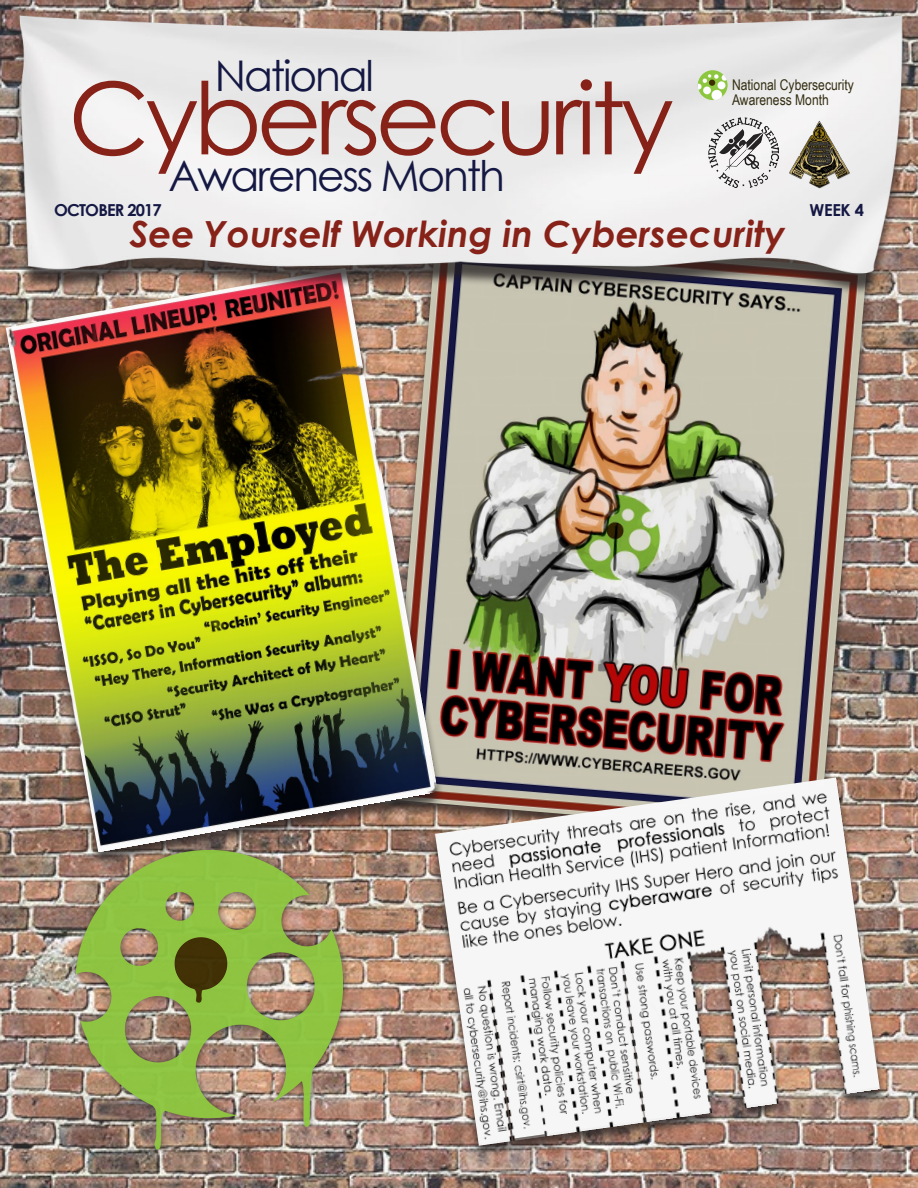
<style>
.page{position:relative;width:918px;height:1188px;background:#fff}
.page>*{position:absolute;margin:0;border:0;box-sizing:border-box;transform-origin:0 0}
.t1{font:100.05px "Century Gothic";letter-spacing:-.05em;color:#872219}
.t2{font:42.3px "Century Gothic";letter-spacing:-.05em;color:#141843}
.t3{font:italic 700 36px "Century Gothic";color:#872219}
.t4{font:700 16.5px "Century Gothic";letter-spacing:-.05em;color:#141843}
.t5{font:14.85px "Arial Narrow";color:#342e12}
</style>
<div class="page">
<img style="left:0;top:0;width:918px;height:1188px">
<img style="left:444px;top:296px;width:423px;height:481px">
<div style="left:428px;top:777px;width:459px;height:382px;background:#231f20;opacity:.75"></div>
<img style="left:435px;top:777px;width:445px;height:369px">
<div style="left:0;top:268px;width:444px;height:600px;background:#231f20;opacity:.75"></div>
<img style="left:6px;top:287px;width:432px;height:566px">
<div style="left:12px;top:22px;width:898px;height:274px;background:#231f20;opacity:.75"></div>
<img style="left:0;top:8px;width:918px;height:279px">
<img style="left:698px;top:70px;width:30px;height:30px;border-radius:15px">
<img style="left:763px;top:96px;width:113px;height:114px">
<img style="left:709px;top:118px;width:70px;height:70px">
<img style="left:39px;top:834px;width:320px;height:324px">
<p class="t2" style="left:215px;top:46px;width:161px">National</p>
<p class="t1" style="left:68px;top:48px;width:607px">Cybersecurity</p>
<p class="t2" style="left:168px;top:146px;width:338px">Awareness Month</p>
<p class="t5" style="left:732px;top:74px;width:124px">National Cybersecurity</p>
<p class="t5" style="left:732px;top:89px;width:98px">Awareness Month</p>
<p class="t4" style="left:54px;top:198px;width:109px">OCTOBER 2017</p>
<p class="t4" style="left:810px;top:198px;width:56px">WEEK 4</p>
<p class="t3" style="left:130px;top:207px;width:657px">See Yourself Working in Cybersecurity</p>
</div>
